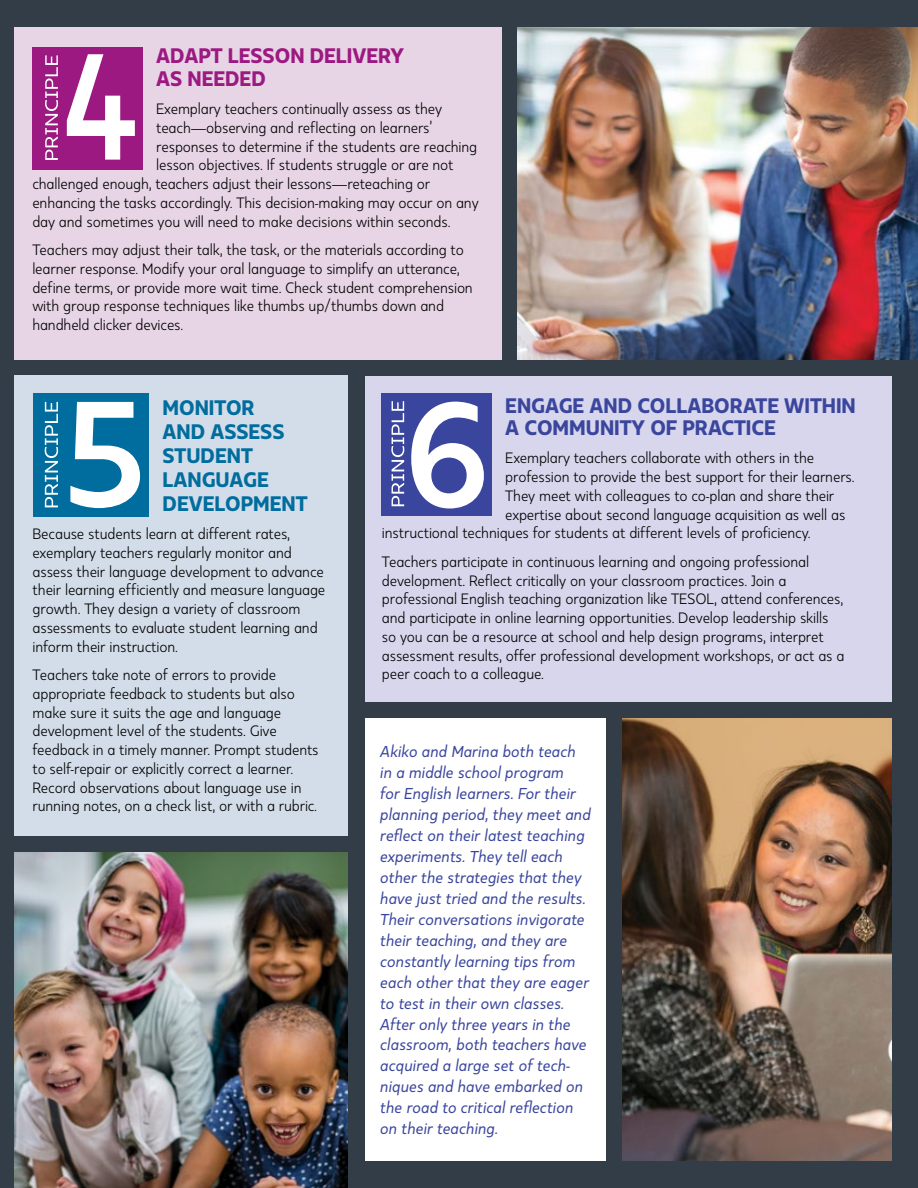
<style>
.page{position:relative;width:918px;height:1188px;background:#333d48}
.page>*{position:absolute;margin:0;border:0;box-sizing:border-box;transform-origin:0 0}
.t1{font:800 21px/22.5px "Kappa Display";color:#3a469d}
.t2{font:800 21px/24px "Kappa Display";color:#006d9e}
.t3{font:800 21px/22.5px "Kappa Display";color:#9c1982}
.t4{font:italic 15.75px/21px "Kappa Display";color:#3a469d}
.t5{font:15px/18.8px "Kappa Display";letter-spacing:-.01em;color:#000}
</style>
<div class="page">
<div style="left:14px;top:27px;width:488px;height:333px;background:#e7d5e6"></div>
<div style="left:365px;top:376px;width:526px;height:326px;background:#d7d6ec"></div>
<img style="left:518px;top:27px;width:400px;height:333px">
<img style="left:622px;top:718px;width:269px;height:443px">
<img style="left:14px;top:853px;width:333px;height:335px">
<div style="left:33px;top:47px;width:110px;height:122px;background:#9c1982"></div>
<svg style="left:67px;top:54px;width:68px;height:106px"></svg>
<svg style="left:45px;top:55px;width:13px;height:105px"></svg>
<div style="left:382px;top:393px;width:110px;height:123px;background:#3a469d"></div>
<svg style="left:411px;top:402px;width:73px;height:107px"></svg>
<svg style="left:391px;top:401px;width:13px;height:105px"></svg>
<div style="left:14px;top:376px;width:334px;height:460px;background:#d3dde9"></div>
<div style="left:33px;top:393px;width:116px;height:123px;background:#006d9e"></div>
<svg style="left:70px;top:402px;width:70px;height:106px"></svg>
<svg style="left:45px;top:402px;width:13px;height:105px"></svg>
<div style="left:365px;top:718px;width:241px;height:443px;background:#fff"></div>
<h1 class="t3" style="left:156px;top:44px;width:249px">ADAPT LESSON DELIVERY<br>AS NEEDED</h1>
<p class="t5" style="left:156px;top:99px;width:287px">Exemplary teachers continually assess as they</p>
<p class="t5" style="left:156px;top:118px;width:278px">teach—observing and reflecting on learners’</p>
<p class="t5" style="left:156px;top:137px;width:323px">responses to determine if the students are reaching</p>
<p class="t5" style="left:156px;top:155px;width:299px">lesson objectives. If students struggle or are not</p>
<p class="t5" style="left:32px;top:174px;width:399px">challenged enough, teachers adjust their lessons—reteaching or</p>
<p class="t5" style="left:32px;top:193px;width:448px">enhancing the tasks accordingly. This decision-making may occur on any</p>
<p class="t5" style="left:32px;top:212px;width:420px">day and sometimes you will need to make decisions within seconds.</p>
<p class="t5" style="left:32px;top:240px;width:442px">Teachers may adjust their talk, the task, or the materials according to learner response. Modify your oral language to simplify an utterance, define terms, or provide more wait time. Check student comprehension with group response techniques like thumbs up/thumbs down and handheld clicker devices.</p>
<h1 class="t2" style="left:163px;top:395px;width:147px">MONITOR<br>AND ASSESS<br>STUDENT<br>LANGUAGE<br>DEVELOPMENT</h1>
<p class="t5" style="left:33px;top:524px;width:294px">Because students learn at different rates, exemplary teachers regularly monitor and assess their language development to advance their learning efficiently and measure language growth. They design a variety of classroom assessments to evaluate student learning and inform their instruction.</p>
<p class="t5" style="left:33px;top:665px;width:288px">Teachers take note of errors to provide appropriate feedback to students but also make sure it suits the age and language development level of the students. Give feedback in a timely manner. Prompt students to self-repair or explicitly correct a learner.<br>Record observations about language use in running notes, on a check list, or with a rubric.</p>
<h1 class="t1" style="left:505px;top:394px;width:352px">ENGAGE AND COLLABORATE WITHIN<br>A COMMUNITY OF PRACTICE</h1>
<p class="t5" style="left:505px;top:448px;width:310px">Exemplary teachers collaborate with others in the</p>
<p class="t5" style="left:505px;top:467px;width:351px">profession to provide the best support for their learners.</p>
<p class="t5" style="left:505px;top:486px;width:331px">They meet with colleagues to co-plan and share their</p>
<p class="t5" style="left:505px;top:505px;width:342px">expertise about second language acquisition as well as</p>
<p class="t5" style="left:382px;top:523px;width:430px">instructional techniques for students at different levels of proficiency.</p>
<p class="t5" style="left:382px;top:552px;width:464px">Teachers participate in continuous learning and ongoing professional development. Reflect critically on your classroom practices. Join a professional English teaching organization like TESOL, attend conferences, and participate in online learning opportunities. Develop leadership skills so you can be a resource at school and help design programs, interpret assessment results, offer professional development workshops, or act as a peer coach to a colleague.</p>
<p class="t4" style="left:380px;top:740px;width:212px">Akiko and Marina both teach in a middle school program<br>for English learners. For their planning period, they meet and reflect on their latest teaching experiments. They tell each other the strategies that they have just tried and the results.<br>Their conversations invigorate their teaching, and they are constantly learning tips from each other that they are eager to test in their own classes.<br>After only three years in the classroom, both teachers have acquired a large set of tech&shy;niques and have embarked on the road to critical reflection on their teaching.</p>
</div>
